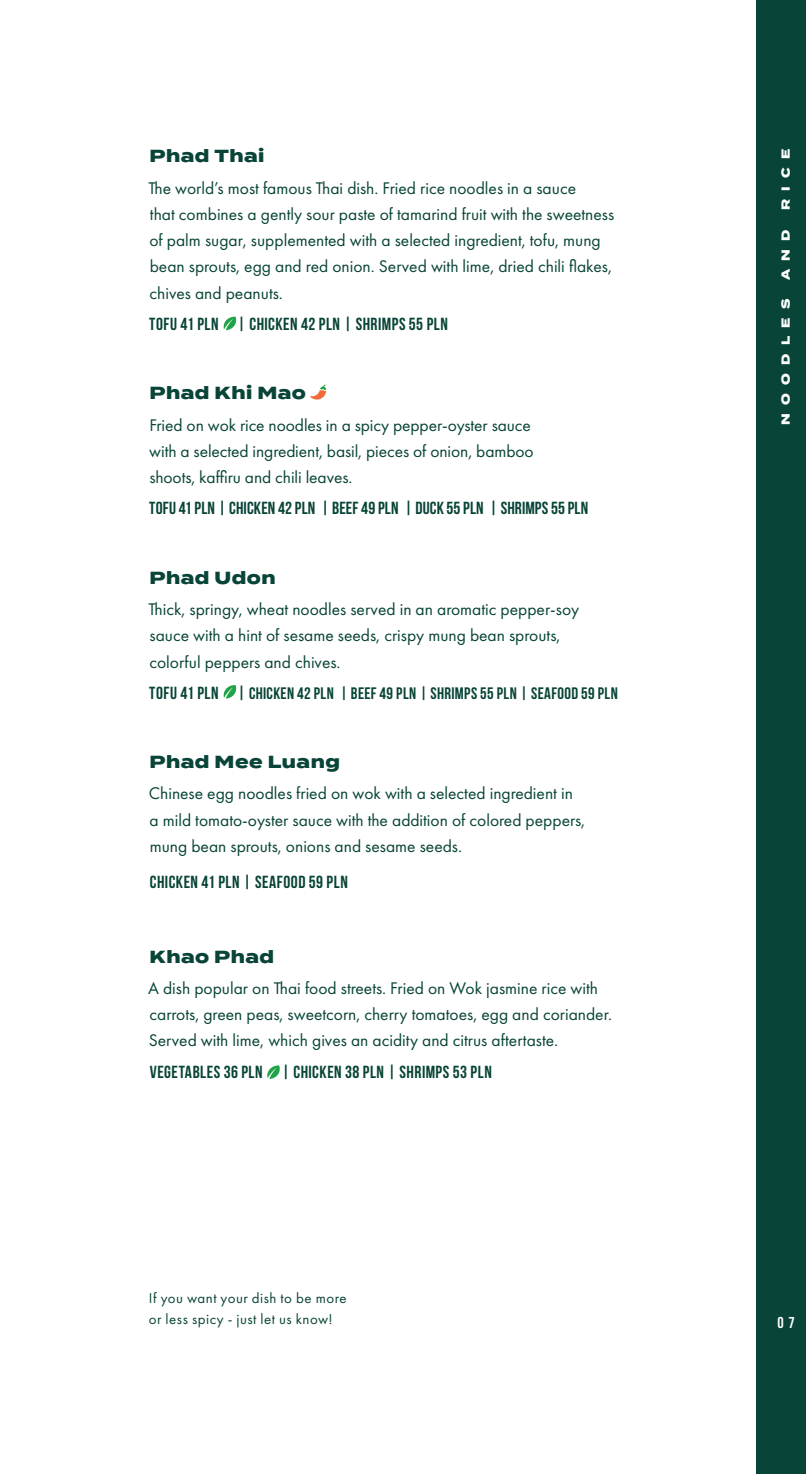
<style>
.page{position:relative;width:806px;height:1474px;background:#fff}
.page>*{position:absolute;margin:0;border:0;box-sizing:border-box;transform-origin:0 0}
.t1{font:17.5px/26.2px "Futura PT";color:#084437}
.t2{font:700 17.5px "Bebas Neue";letter-spacing:.025em;color:#084437}
.t3{font:700 17.5px "Bebas Neue";letter-spacing:.005em;color:#084437}
.t4{font:800 17.5px "Termina";letter-spacing:.025em;color:#084437}
.t5{font:700 16.62px "Bebas Neue";letter-spacing:.02em;color:#084437}
.t6{font:15.75px "Bebas Neue";color:#fff}
.t7{font:14.88px/21px "Futura PT";letter-spacing:.035em;color:#084437}
.t8{font:800 11.72px "Termina";letter-spacing:.7em;color:#fff}
.s1{font-size:17.5px}
</style>
<div class="page">
<div style="left:756px;top:0;width:50px;height:1473px;background:#084437"></div>
<svg style="left:310px;top:384px;width:16px;height:15px"></svg>
<svg style="left:223px;top:316px;width:14px;height:14px"></svg>
<svg style="left:223px;top:685px;width:14px;height:13px"></svg>
<svg style="left:267px;top:1065px;width:13px;height:14px"></svg>
<p class="t4" style="left:150px;top:143px;width:116px">Phad Thai</p>
<p class="t1" style="left:148px;top:174px;width:467px">The world’s most famous Thai dish. Fried rice noodles in a sauce<br>that combines a gently sour paste of tamarind fruit with the sweetness of palm sugar, supplemented with a selected ingredient, tofu, mung bean sprouts, egg and red onion. Served with lime, dried chili flakes, chives and peanuts.</p>
<p class="t2" style="left:149px;top:314px;width:300px">TOFU 41 PLN | CHICKEN 42 PLN | SHRIMPS 55 PLN</p>
<p class="t4" style="left:150px;top:380px;width:158px">Phad Khi Mao</p>
<p class="t1" style="left:149px;top:411px;width:386px">Fried on wok rice noodles in a spicy pepper-oyster sauce with a selected ingredient, basil, pieces of onion, bamboo shoots, kaffiru and chili leaves.</p>
<p class="t3" style="left:149px;top:498px;width:440px">TOFU 41 PLN | CHICKEN 42 PLN | BEEF 49 PLN | DUCK 55 PLN | SHRIMPS 55 PLN</p>
<p class="t4" style="left:150px;top:564px;width:128px">Phad Udon</p>
<p class="t1" style="left:148px;top:596px;width:432px">Thick, springy, wheat noodles served in an aromatic pepper-soy sauce with a hint of sesame seeds, crispy mung bean sprouts, colorful peppers and chives.</p>
<p class="t5" style="left:149px;top:684px;width:470px"><span class="s1">TOFU 41 PLN |</span> CHICKEN 42 PLN | BEEF 49 PLN | SHRIMPS 55 PLN | SEAFOOD 59 PLN</p>
<p class="t4" style="left:150px;top:749px;width:192px">Phad Mee Luang</p>
<p class="t1" style="left:149px;top:780px;width:438px">Chinese egg noodles fried on wok with a selected ingredient in a mild tomato-oyster sauce with the addition of colored peppers, mung bean sprouts, onions and sesame seeds.</p>
<p class="t2" style="left:150px;top:872px;width:199px">CHICKEN 41 PLN | SEAFOOD 59 PLN</p>
<p class="t4" style="left:150px;top:943px;width:126px">Khao Phad</p>
<p class="t1" style="left:148px;top:974px;width:465px">A dish popular on Thai food streets. Fried on Wok jasmine rice with carrots, green peas, sweetcorn, cherry tomatoes, egg and coriander.<br>Served with lime, which gives an acidity and citrus aftertaste.</p>
<p class="t2" style="left:150px;top:1061px;width:344px">VEGETABLES 36 PLN | CHICKEN 38 PLN | SHRIMPS 53 PLN</p>
<p class="t7" style="left:149px;top:1287px;width:199px">If you want your dish to be more or less spicy - just let us know!</p>
<p class="t8" style="left:777px;top:210px;width:63px;rotate:-90deg">RICE</p>
<p class="t8" style="left:777px;top:280px;width:52px;rotate:-90deg">AND</p>
<p class="t8" style="left:777px;top:425px;width:127px;rotate:-90deg">NOODLES</p>
<p class="t6" style="left:777px;top:1313px;width:19px">0 7</p>
</div>
